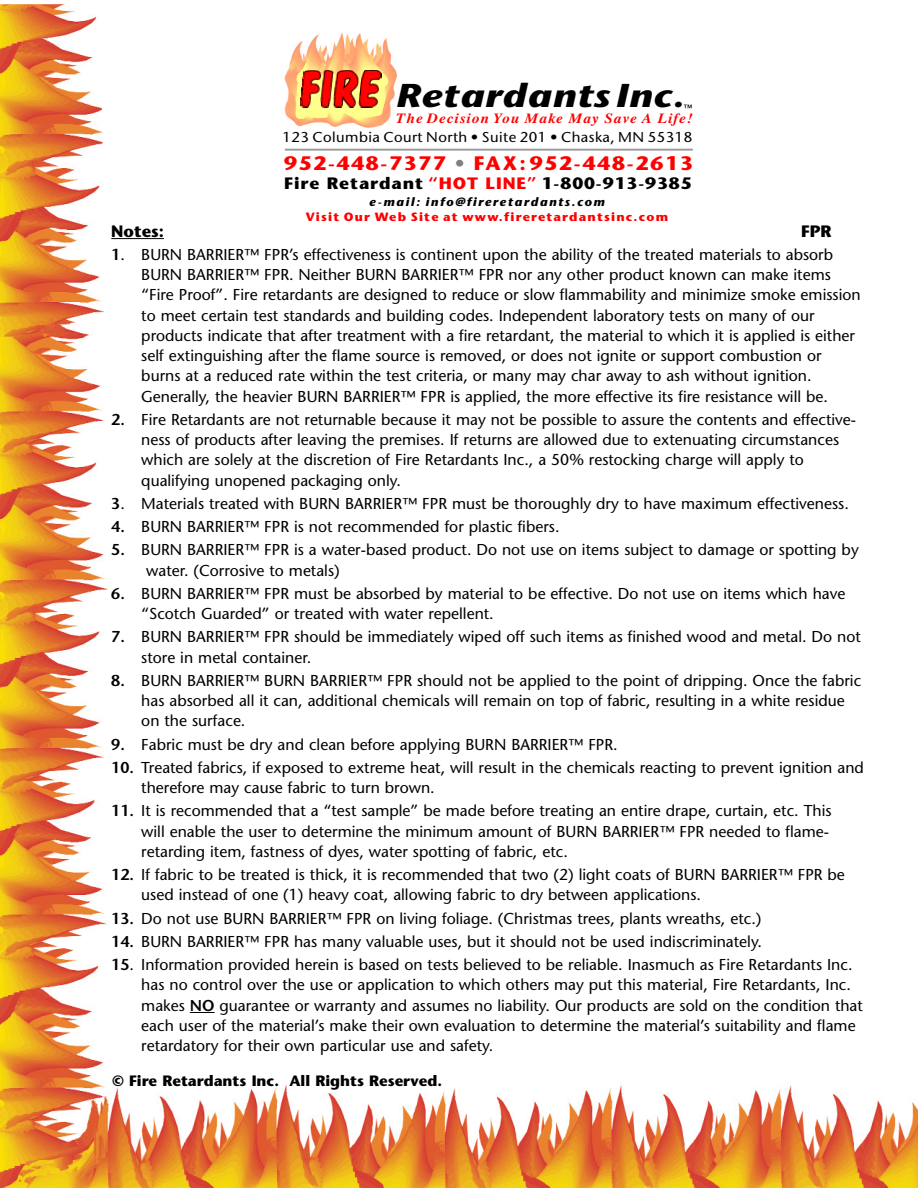
<style>
.page{position:relative;width:918px;height:1188px;background:#fff}
.page>*{position:absolute;margin:0;border:0;box-sizing:border-box;transform-origin:0 0}
.t1{font:italic 700 33px "Stone Sans";letter-spacing:.025em;color:#000;scale:1.2 1}
.t2{font:700 19.5px "Stone Sans";letter-spacing:.085em;color:#f00;scale:1.05 1}
.t3{font:700 16.5px "Stone Sans";letter-spacing:.05em;color:#000;scale:1.05 1}
.t4{font:700 16.5px "Stone Sans";letter-spacing:.05em;color:#000}
.t5{font:15.75px/20.2px "Stone Sans";color:#000}
.t6{font:700 15px "Stone Sans";color:#000}
.t7{font:14.25px "Stone Sans";letter-spacing:.03em;color:#000;scale:1.05 1}
.t8{font:italic 700 14.25px "Times";letter-spacing:.06em;color:#f00;scale:1.08 1}
.t9{font:700 12px "Stone Sans";letter-spacing:.095em;color:#f00;scale:1.05 1}
.t10{font:italic 700 12px "Stone Sans";letter-spacing:.125em;color:#000;scale:1.05 1}
.t11{font:500 9px "Helvetica Neue";color:#000}
.s1{color:#808080}
.s2{color:#f00}
.s3{font-weight:600}
</style>
<div class="page">
<img style="left:0;top:4px;width:918px;height:1184px">
<img style="left:282px;top:33px;width:119px;height:98px">
<hr style="left:285px;top:149px;width:408px;height:2px;background:#999">
<img style="left:300px;top:70px;width:82px;height:38px">
<hr style="left:111px;top:238px;width:53px;height:1px;background:#000">
<svg style="left:190px;top:1012px;width:25px;height:1px"></svg>
<h1 class="t1" style="left:395px;top:83px;width:243px">RetardantsInc.</h1>
<p class="t7" style="left:282px;top:132px;width:392px">123 Columbia Court North • Suite 201 • Chaska, MN 55318</p>
<p class="t2" style="left:284px;top:156px;width:391px">952-448-7377 <span class="s1">•</span> FAX:952-448-2613</p>
<p class="t3" style="left:284px;top:177px;width:389px">Fire Retardant <span class="s2">“HOT LINE”</span> 1-800-913-9385</p>
<p class="t11" style="left:684px;top:104px;width:10px">™</p>
<p class="t8" style="left:396px;top:113px;width:276px">The Decision You Make May Save A Life!</p>
<p class="t10" style="left:369px;top:197px;width:226px">e-mail: info@fireretardants.com</p>
<p class="t9" style="left:306px;top:212px;width:347px">Visit Our Web Site at www.fireretardantsinc.com</p>
<p class="t4" style="left:111px;top:224px;width:54px">Notes:</p>
<p class="t4" style="left:801px;top:224px;width:32px">FPR</p>
<p class="t5" style="left:141px;top:246px;width:721px;text-indent:-30px"><span class="s3">1</span>. BURN BARRIER™ FPR’s effectiveness is continent upon the ability of the treated materials to absorb BURN BARRIER™ FPR. Neither BURN BARRIER™ FPR nor any other product known can make items “Fire Proof”. Fire retardants are designed to reduce or slow flammability and minimize smoke emission to meet certain test standards and building codes. Independent laboratory tests on many of our products indicate that after treatment with a fire retardant, the material to which it is applied is either self extinguishing after the flame source is removed, or does not ignite or support combustion or burns at a reduced rate within the test criteria, or many may char away to ash without ignition.<br>Generally, the heavier BURN BARRIER™ FPR is applied, the more effective its fire resistance will be.</p>
<p class="t5" style="left:141px;top:411px;width:716px;text-indent:-30px"><span class="s3">2.</span> Fire Retardants are not returnable because it may not be possible to assure the contents and effective&shy;ness of products after leaving the premises. If returns are allowed due to extenuating circumstances which are solely at the discretion of Fire Retardants Inc., a 50% restocking charge will apply to qualifying unopened packaging only.</p>
<p class="t5" style="left:111px;top:495px;width:739px"><span class="s3">3</span>. Materials treated with BURN BARRIER™ FPR must be thoroughly dry to have maximum effectiveness.</p>
<p class="t5" style="left:111px;top:518px;width:450px"><span class="s3">4.</span> BURN BARRIER™ FPR is not recommended for plastic fibers.</p>
<p class="t5" style="left:146px;top:541px;width:714px;text-indent:-35px"><span class="s3">5.</span> BURN BARRIER™ FPR is a water-based product. Do not use on items subject to damage or spotting by water. (Corrosive to metals)</p>
<p class="t5" style="left:141px;top:585px;width:706px;text-indent:-30px"><span class="s3">6.</span> BURN BARRIER™ FPR must be absorbed by material to be effective. Do not use on items which have “Scotch Guarded” or treated with water repellent.</p>
<p class="t5" style="left:141px;top:628px;width:721px;text-indent:-30px"><span class="s3">7.</span> BURN BARRIER™ FPR should be immediately wiped off such items as finished wood and metal. Do not store in metal container.</p>
<p class="t5" style="left:141px;top:672px;width:721px;text-indent:-30px"><span class="s3">8.</span> BURN BARRIER™ BURN BARRIER™ FPR should not be applied to the point of dripping. Once the fabric has absorbed all it can, additional chemicals will remain on top of fabric, resulting in a white residue on the surface.</p>
<p class="t5" style="left:111px;top:736px;width:508px"><span class="s3">9.</span> Fabric must be dry and clean before applying BURN BARRIER™ FPR.</p>
<p class="t5" style="left:141px;top:759px;width:724px;text-indent:-30px"><span class="s3">10.</span> Treated fabrics, if exposed to extreme heat, will result in the chemicals reacting to prevent ignition and therefore may cause fabric to turn brown.</p>
<p class="t5" style="left:141px;top:802px;width:692px;text-indent:-30px"><span class="s3">11.</span> It is recommended that a “test sample” be made before treating an entire drape, curtain, etc. This will enable the user to determine the minimum amount of BURN BARRIER™ FPR needed to flame&shy;retarding item, fastness of dyes, water spotting of fabric, etc.</p>
<p class="t5" style="left:141px;top:866px;width:705px;text-indent:-30px"><span class="s3">12.</span> If fabric to be treated is thick, it is recommended that two (2) light coats of BURN BARRIER™ FPR be used instead of one (1) heavy coat, allowing fabric to dry between applications.</p>
<p class="t5" style="left:111px;top:910px;width:652px"><span class="s3">13.</span> Do not use BURN BARRIER™ FPR on living foliage. (Christmas trees, plants wreaths, etc.)</p>
<p class="t5" style="left:111px;top:933px;width:652px"><span class="s3">14.</span> BURN BARRIER™ FPR has many valuable uses, but it should not be used indiscriminately.</p>
<p class="t5" style="left:141px;top:956px;width:723px;text-indent:-30px"><span class="s3">15</span>. Information provided herein is based on tests believed to be reliable. Inasmuch as Fire Retardants Inc. has no control over the use or application to which others may put this material, Fire Retardants, Inc. makes <span class="s3">NO</span> guarantee or warranty and assumes no liability. Our products are sold on the condition that each user of the material’s make their own evaluation to determine the material’s suitability and flame retardatory for their own particular use and safety.</p>
<p class="t6" style="left:112px;top:1075px;width:332px">© Fire Retardants Inc. All Rights Reserved.</p>
</div>
